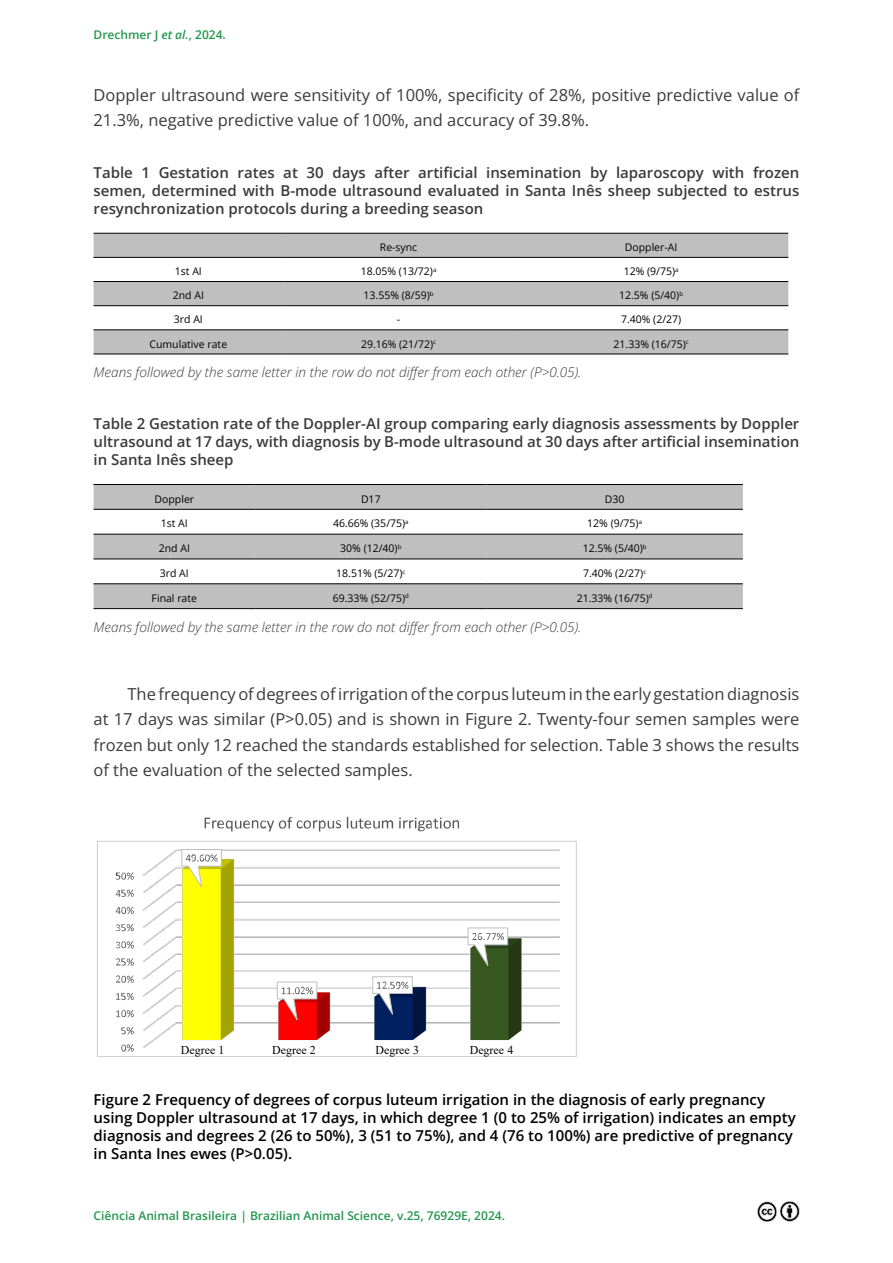
<style>
.page{position:relative;width:893px;height:1263px;background:#fff}
.page>*{position:absolute;margin:0;border:0;box-sizing:border-box;transform-origin:0 0}
.t1{font:16.5px/25.5px "Open Sans";color:#3c3b3b}
.t2{font:600 15px/18px "Open Sans";color:#3c3b3b;text-align:justify}
.t3{font:600 15px/18px "Open Sans";color:#000}
.t4{font:italic 300 13.5px "Open Sans";color:#3c3b3b}
.t5{font:600 12px "Open Sans";color:#22964d}
.t6{font:12px "Times New Roman";color:#000}
.t7{font:10.5px "Open Sans";color:#000}
.s1{font-style:italic}
</style>
<div class="page">
<img style="left:757px;top:1201px;width:43px;height:20px">
<svg style="left:94px;top:234px;width:694px;height:120px;fill:#bfbfbf"></svg>
<hr style="left:94px;top:233px;width:189px;height:1px;background:#000">
<hr style="left:283px;top:233px;width:231px;height:1px;background:#000">
<hr style="left:514px;top:233px;width:274px;height:1px;background:#000">
<hr style="left:94px;top:257px;width:189px;height:1px;background:#000">
<hr style="left:283px;top:257px;width:231px;height:1px;background:#000">
<hr style="left:514px;top:257px;width:274px;height:1px;background:#000">
<hr style="left:94px;top:281px;width:189px;height:1px;background:#000">
<hr style="left:283px;top:281px;width:231px;height:1px;background:#000">
<hr style="left:514px;top:281px;width:274px;height:1px;background:#000">
<hr style="left:94px;top:305px;width:189px;height:1px;background:#000">
<hr style="left:283px;top:305px;width:231px;height:1px;background:#000">
<hr style="left:514px;top:305px;width:274px;height:1px;background:#000">
<hr style="left:94px;top:329px;width:189px;height:1px;background:#000">
<hr style="left:283px;top:329px;width:231px;height:1px;background:#000">
<hr style="left:514px;top:329px;width:274px;height:1px;background:#000">
<hr style="left:94px;top:354px;width:189px;height:1px;background:#000">
<hr style="left:283px;top:354px;width:231px;height:1px;background:#000">
<hr style="left:514px;top:354px;width:274px;height:1px;background:#000">
<svg style="left:94px;top:485px;width:649px;height:123px;fill:#bfbfbf"></svg>
<hr style="left:94px;top:484px;width:161px;height:1px;background:#000">
<hr style="left:255px;top:484px;width:231px;height:1px;background:#000">
<hr style="left:486px;top:484px;width:257px;height:1px;background:#000">
<hr style="left:94px;top:509px;width:161px;height:1px;background:#000">
<hr style="left:255px;top:509px;width:231px;height:1px;background:#000">
<hr style="left:486px;top:509px;width:257px;height:1px;background:#000">
<hr style="left:94px;top:534px;width:161px;height:1px;background:#000">
<hr style="left:255px;top:534px;width:231px;height:1px;background:#000">
<hr style="left:486px;top:534px;width:257px;height:1px;background:#000">
<hr style="left:94px;top:559px;width:161px;height:1px;background:#000">
<hr style="left:255px;top:559px;width:231px;height:1px;background:#000">
<hr style="left:486px;top:559px;width:257px;height:1px;background:#000">
<hr style="left:94px;top:583px;width:161px;height:1px;background:#000">
<hr style="left:255px;top:583px;width:231px;height:1px;background:#000">
<hr style="left:486px;top:583px;width:257px;height:1px;background:#000">
<hr style="left:94px;top:608px;width:161px;height:1px;background:#000">
<hr style="left:255px;top:608px;width:231px;height:1px;background:#000">
<hr style="left:486px;top:608px;width:257px;height:1px;background:#000">
<img style="left:143px;top:849px;width:417px;height:199px">
<svg style="left:121px;top:1044px;width:13px;height:8px"></svg>
<svg style="left:121px;top:1027px;width:13px;height:7px"></svg>
<svg style="left:116px;top:1010px;width:18px;height:7px"></svg>
<svg style="left:116px;top:993px;width:18px;height:7px"></svg>
<svg style="left:116px;top:975px;width:18px;height:8px"></svg>
<svg style="left:116px;top:958px;width:18px;height:8px"></svg>
<svg style="left:116px;top:941px;width:18px;height:7px"></svg>
<svg style="left:116px;top:924px;width:18px;height:7px"></svg>
<svg style="left:116px;top:907px;width:18px;height:7px"></svg>
<svg style="left:116px;top:890px;width:18px;height:7px"></svg>
<svg style="left:116px;top:872px;width:18px;height:8px"></svg>
<div style="left:97px;top:841px;width:480px;height:216px;border:1px solid #d0cece"></div>
<svg style="left:181px;top:849px;width:41px;height:42px"></svg>
<svg style="left:276px;top:981px;width:42px;height:43px"></svg>
<svg style="left:372px;top:976px;width:41px;height:42px"></svg>
<svg style="left:467px;top:927px;width:41px;height:43px"></svg>
<svg style="left:205px;top:817px;width:254px;height:14px"></svg>
<p class="t5" style="left:94px;top:26px;width:134px">Drechmer J <span class="s1">et al.</span>, 2024.</p>
<p class="t1" style="left:94px;top:81px;width:707px">Doppler ultrasound were sensitivity of 100%, specificity of 28%, positive predictive value of<br>21.3%, negative predictive value of 100%, and accuracy of 39.8%.</p>
<p class="t2" style="left:94px;top:163px;width:707px">Table 1 Gestation rates at 30 days after artificial insemination by laparoscopy with frozen semen, determined with B-mode ultrasound evaluated in Santa Inês sheep subjected to estrus resynchronization protocols during a breeding season</p>
<p class="t7" style="left:380px;top:240px;width:39px">Re-sync</p>
<p class="t7" style="left:625px;top:240px;width:54px">Doppler-AI</p>
<p class="t7" style="left:175px;top:264px;width:29px">1st AI</p>
<p class="t7" style="left:361px;top:264px;width:77px">18.05% (13/72)<sup>a</sup></p>
<p class="t7" style="left:624px;top:264px;width:56px">12% (9/75)<sup>a</sup></p>
<p class="t7" style="left:173px;top:288px;width:33px">2nd AI</p>
<p class="t7" style="left:364px;top:288px;width:71px">13.55% (8/59)<sup>b</sup></p>
<p class="t7" style="left:619px;top:288px;width:65px">12.5% (5/40)<sup>b</sup></p>
<p class="t7" style="left:174px;top:312px;width:31px">3rd AI</p>
<p class="t7" style="left:397px;top:312px;width:5px">-</p>
<p class="t7" style="left:621px;top:312px;width:62px">7.40% (2/27)</p>
<p class="t7" style="left:150px;top:336px;width:79px">Cumulative rate</p>
<p class="t7" style="left:361px;top:336px;width:77px">29.16% (21/72)<sup>c</sup></p>
<p class="t7" style="left:614px;top:336px;width:77px">21.33% (16/75)<sup>c</sup></p>
<p class="t4" style="left:94px;top:363px;width:489px">Means followed by the same letter in the row do not differ from each other (P&gt;0.05).</p>
<p class="t2" style="left:94px;top:414px;width:707px">Table 2 Gestation rate of the Doppler-AI group comparing early diagnosis assessments by Doppler ultrasound at 17 days, with diagnosis by B-mode ultrasound at 30 days after artificial insemination in Santa Inês sheep</p>
<p class="t7" style="left:155px;top:491px;width:41px">Doppler</p>
<p class="t7" style="left:361px;top:491px;width:21px">D17</p>
<p class="t7" style="left:605px;top:491px;width:21px">D30</p>
<p class="t7" style="left:161px;top:516px;width:29px">1st AI</p>
<p class="t7" style="left:333px;top:516px;width:77px">46.66% (35/75)<sup>a</sup></p>
<p class="t7" style="left:587px;top:516px;width:56px">12% (9/75)<sup>a</sup></p>
<p class="t7" style="left:159px;top:541px;width:33px">2nd AI</p>
<p class="t7" style="left:340px;top:541px;width:63px">30% (12/40)<sup>b</sup></p>
<p class="t7" style="left:583px;top:541px;width:65px">12.5% (5/40)<sup>b</sup></p>
<p class="t7" style="left:160px;top:566px;width:31px">3rd AI</p>
<p class="t7" style="left:336px;top:566px;width:71px">18.51% (5/27)<sup>c</sup></p>
<p class="t7" style="left:583px;top:566px;width:65px">7.40% (2/27)<sup>c</sup></p>
<p class="t7" style="left:152px;top:591px;width:47px">Final rate</p>
<p class="t7" style="left:333px;top:591px;width:77px">69.33% (52/75)<sup>d</sup></p>
<p class="t7" style="left:577px;top:591px;width:77px">21.33% (16/75)<sup>d</sup></p>
<p class="t4" style="left:94px;top:618px;width:489px">Means followed by the same letter in the row do not differ from each other (P&gt;0.05).</p>
<p class="t1" style="left:94px;top:681px;width:707px;text-align:justify;text-indent:34px">The frequency of degrees of irrigation of the corpus luteum in the early gestation diagnosis at 17 days was similar (P&gt;0.05) and is shown in Figure 2. Twenty-four semen samples were frozen but only 12 reached the standards established for selection. Table 3 shows the results of the evaluation of the selected samples.</p>
<p class="t6" style="left:181px;top:1041px;width:45px">Degree 1</p>
<p class="t6" style="left:272px;top:1041px;width:45px">Degree 2</p>
<p class="t6" style="left:375px;top:1041px;width:45px">Degree 3</p>
<p class="t6" style="left:470px;top:1041px;width:45px">Degree 4</p>
<p class="t3" style="left:94px;top:1090px;width:704px">Figure 2 Frequency of degrees of corpus luteum irrigation in the diagnosis of early pregnancy using Doppler ultrasound at 17 days, in which degree 1 (0 to 25% of irrigation) indicates an empty diagnosis and degrees 2 (26 to 50%), 3 (51 to 75%), and 4 (76 to 100%) are predictive of pregnancy in Santa Ines ewes (P&gt;0.05).</p>
<p class="t5" style="left:94px;top:1208px;width:413px">Ciência Animal Brasileira | Brazilian Animal Science, v.25, 76929E, 2024.</p>
</div>
